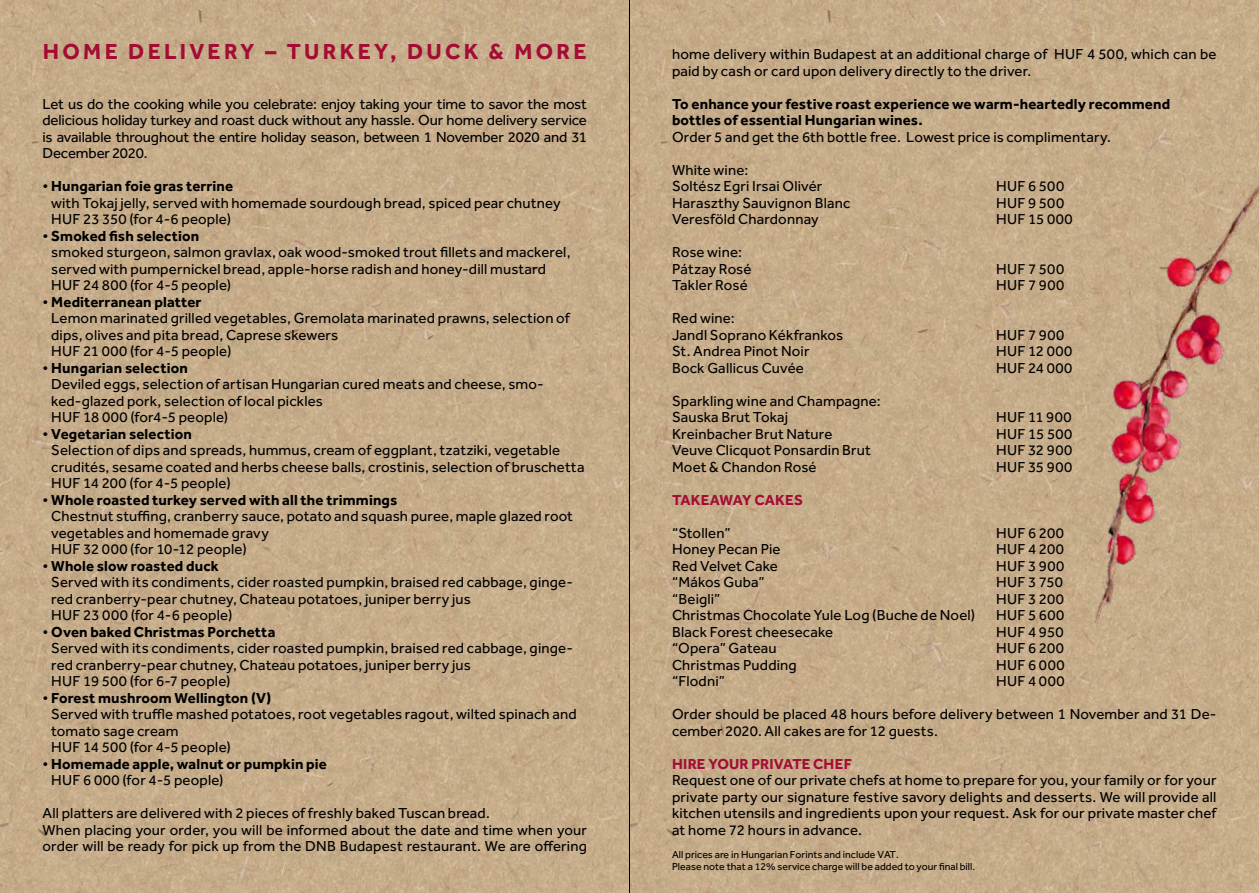
<style>
.page{position:relative;width:1259px;height:893px;background:#fff}
.page>*{position:absolute;margin:0;border:0;box-sizing:border-box;transform-origin:0 0}
.t1{font:700 22.5px "Effra";letter-spacing:.15em;color:#a30c33}
.t2{font:15px/16.5px "Effra";letter-spacing:.01em;color:#000}
.t3{font:700 15px/16.5px "Effra";letter-spacing:.01em;color:#000}
.t4{font:700 15px "Effra";letter-spacing:.01em;color:#a30c33}
.t5{font:10.5px/12.1px "Effra";color:#000}
.s1{font-weight:700}
.s2{font-weight:400}
</style>
<div class="page">
<img style="left:0;top:0;width:1259px;height:893px">
<hr style="left:629px;top:0;width:1px;height:893px;background:#000">
<img style="left:1067px;top:87px;width:192px;height:578px">
<h1 class="t1" style="left:43px;top:38px;width:545px">HOME DELIVERY – TURKEY, DUCK &amp; MORE</h1>
<p class="t2" style="left:43px;top:95px;width:546px;text-align:justify">Let us do the cooking while you celebrate: enjoy taking your time to savor the most delicious holiday turkey and roast duck without any hassle. Our home delivery service is available throughout the entire holiday season, between 1 November 2020 and 31<br>December 2020.</p>
<p class="t2" style="left:51px;top:178px;width:511px;text-indent:-9px">• <span class="s1">Hungarian foie gras terrine<br></span>with Tokaj jelly, served with homemade sourdough bread, spiced pear chutney<br>HUF 23 350 (for 4-6 people)</p>
<p class="t2" style="left:51px;top:227px;width:521px;text-indent:-9px">• <span class="s1">Smoked fish selection<br></span>smoked sturgeon, salmon gravlax, oak wood-smoked trout fillets and mackerel, served with pumpernickel bread, apple-horse radish and honey-dill mustard HUF 24 800 (for 4-5 people)</p>
<p class="t2" style="left:51px;top:293px;width:520px;text-indent:-9px">• <span class="s1">Mediterranean platter<br></span>Lemon marinated grilled vegetables, Gremolata marinated prawns, selection of dips, olives and pita bread, Caprese skewers<br>HUF 21 000 (for 4-5 people)</p>
<p class="t2" style="left:51px;top:359px;width:494px;text-indent:-9px">• <span class="s1">Hungarian selection<br></span>Deviled eggs, selection of artisan Hungarian cured meats and cheese, smo&shy;ked-glazed pork, selection of local pickles<br>HUF 18 000 (for4-5 people)</p>
<p class="t2" style="left:51px;top:425px;width:535px;text-indent:-9px">• <span class="s1">Vegetarian selection<br></span>Selection of dips and spreads, hummus, cream of eggplant, tzatziki, vegetable crudités, sesame coated and herbs cheese balls, crostinis, selection of bruschetta HUF 14 200 (for 4-5 people)</p>
<p class="t2" style="left:51px;top:491px;width:523px;text-indent:-9px">• <span class="s1">Whole roasted turkey served with all the trimmings<br></span>Chestnut stuffing, cranberry sauce, potato and squash puree, maple glazed root vegetables and homemade gravy<br>HUF 32 000 (for 10-12 people)</p>
<p class="t2" style="left:51px;top:557px;width:523px;text-indent:-9px">• <span class="s1">Whole slow roasted duck<br></span>Served with its condiments, cider roasted pumpkin, braised red cabbage, ginge&shy;red cranberry-pear chutney, Chateau potatoes, juniper berry jus<br>HUF 23 000 (for 4-6 people)</p>
<p class="t2" style="left:51px;top:623px;width:523px;text-indent:-9px">• <span class="s1">Oven baked Christmas Porchetta<br></span>Served with its condiments, cider roasted pumpkin, braised red cabbage, ginge&shy;red cranberry-pear chutney, Chateau potatoes, juniper berry jus<br>HUF 19 500 (for 6-7 people)</p>
<p class="t2" style="left:51px;top:689px;width:527px;text-indent:-9px">• <span class="s1">Forest mushroom Wellington (V)<br></span>Served with truffle mashed potatoes, root vegetables ragout, wilted spinach and tomato sage cream<br>HUF 14 500 (for 4-5 people)</p>
<p class="t3" style="left:51px;top:755px;width:277px;text-indent:-9px"><span class="s2">•</span> Homemade apple, walnut or pumpkin pie<br><span class="s2">HUF 6 000 (for 4-5 people)</span></p>
<p class="t2" style="left:43px;top:805px;width:546px">All platters are delivered with 2 pieces of freshly baked Tuscan bread.<br>When placing your order, you will be informed about the date and time when your order will be ready for pick up from the DNB Budapest restaurant. We are offering</p>
<p class="t2" style="left:672px;top:46px;width:546px">home delivery within Budapest at an additional charge of HUF 4 500, which can be paid by cash or card upon delivery directly to the driver.</p>
<p class="t3" style="left:672px;top:95px;width:500px">To enhance your festive roast experience we warm-heartedly recommend bottles of essential Hungarian wines.</p>
<p class="t2" style="left:672px;top:128px;width:440px">Order 5 and get the 6th bottle free. Lowest price is complimentary.</p>
<p class="t2" style="left:672px;top:161px;width:152px">White wine:<br>Soltész Egri Irsai Olivér</p>
<p class="t2" style="left:996px;top:178px;width:70px">HUF 6 500</p>
<p class="t2" style="left:672px;top:194px;width:180px">Haraszthy Sauvignon Blanc</p>
<p class="t2" style="left:996px;top:194px;width:70px">HUF 9 500</p>
<p class="t2" style="left:672px;top:211px;width:148px">Veresföld Chardonnay</p>
<p class="t2" style="left:996px;top:211px;width:78px">HUF 15 000</p>
<p class="t2" style="left:672px;top:244px;width:81px">Rose wine:<br>Pátzay Rosé</p>
<p class="t2" style="left:996px;top:260px;width:70px">HUF 7 500</p>
<p class="t2" style="left:672px;top:277px;width:77px">Takler Rosé</p>
<p class="t2" style="left:996px;top:277px;width:70px">HUF 7 900</p>
<p class="t2" style="left:672px;top:310px;width:173px">Red wine:<br>Jandl Soprano Kékfrankos</p>
<p class="t2" style="left:996px;top:326px;width:70px">HUF 7 900</p>
<p class="t2" style="left:672px;top:343px;width:139px">St. Andrea Pinot Noir</p>
<p class="t2" style="left:996px;top:343px;width:78px">HUF 12 000</p>
<p class="t2" style="left:672px;top:359px;width:133px">Bock Gallicus Cuvée</p>
<p class="t2" style="left:996px;top:359px;width:78px">HUF 24 000</p>
<p class="t2" style="left:672px;top:392px;width:210px">Sparkling wine and Champagne:<br>Sauska Brut Tokaj</p>
<p class="t2" style="left:996px;top:409px;width:77px">HUF 11 900</p>
<p class="t2" style="left:672px;top:425px;width:162px">Kreinbacher Brut Nature</p>
<p class="t2" style="left:996px;top:425px;width:78px">HUF 15 500</p>
<p class="t2" style="left:672px;top:442px;width:200px">Veuve Clicquot Ponsardin Brut</p>
<p class="t2" style="left:996px;top:442px;width:78px">HUF 32 900</p>
<p class="t2" style="left:672px;top:458px;width:146px">Moet &amp; Chandon Rosé</p>
<p class="t2" style="left:996px;top:458px;width:78px">HUF 35 900</p>
<p class="t4" style="left:672px;top:490px;width:132px">TAKEAWAY CAKES</p>
<p class="t2" style="left:672px;top:524px;width:60px">“Stollen”</p>
<p class="t2" style="left:996px;top:524px;width:69px">HUF 6 200</p>
<p class="t2" style="left:672px;top:541px;width:110px">Honey Pecan Pie</p>
<p class="t2" style="left:996px;top:541px;width:69px">HUF 4 200</p>
<p class="t2" style="left:672px;top:557px;width:107px">Red Velvet Cake</p>
<p class="t2" style="left:996px;top:557px;width:70px">HUF 3 900</p>
<p class="t2" style="left:672px;top:574px;width:94px">“Mákos Guba”</p>
<p class="t2" style="left:996px;top:574px;width:68px">HUF 3 750</p>
<p class="t2" style="left:672px;top:590px;width:50px">“Beigli”</p>
<p class="t2" style="left:996px;top:590px;width:69px">HUF 3 200</p>
<p class="t2" style="left:672px;top:607px;width:304px">Christmas Chocolate Yule Log (Buche de Noel)</p>
<p class="t2" style="left:996px;top:607px;width:70px">HUF 5 600</p>
<p class="t2" style="left:672px;top:623px;width:163px">Black Forest cheesecake</p>
<p class="t2" style="left:996px;top:623px;width:69px">HUF 4 950</p>
<p class="t2" style="left:672px;top:640px;width:106px">“Opera” Gateau</p>
<p class="t2" style="left:996px;top:640px;width:69px">HUF 6 200</p>
<p class="t2" style="left:672px;top:656px;width:126px">Christmas Pudding</p>
<p class="t2" style="left:996px;top:656px;width:70px">HUF 6 000</p>
<p class="t2" style="left:672px;top:673px;width:54px">“Flodni”</p>
<p class="t2" style="left:996px;top:673px;width:70px">HUF 4 000</p>
<p class="t2" style="left:672px;top:706px;width:546px">Order should be placed 48 hours before delivery between 1 November and 31 De&shy;cember 2020. All cakes are for 12 guests.</p>
<p class="t4" style="left:672px;top:754px;width:181px">HIRE YOUR PRIVATE CHEF</p>
<p class="t2" style="left:672px;top:772px;width:546px;text-align:justify">Request one of our private chefs at home to prepare for you, your family or for your private party our signature festive savory delights and desserts. We will provide all kitchen utensils and ingredients upon your request. Ask for our private master chef at home 72 hours in advance.</p>
<p class="t5" style="left:672px;top:848px;width:305px">All prices are in Hungarian Forints and include VAT.<br>Please note that a 12% service charge will be added to your final bill.</p>
</div>
